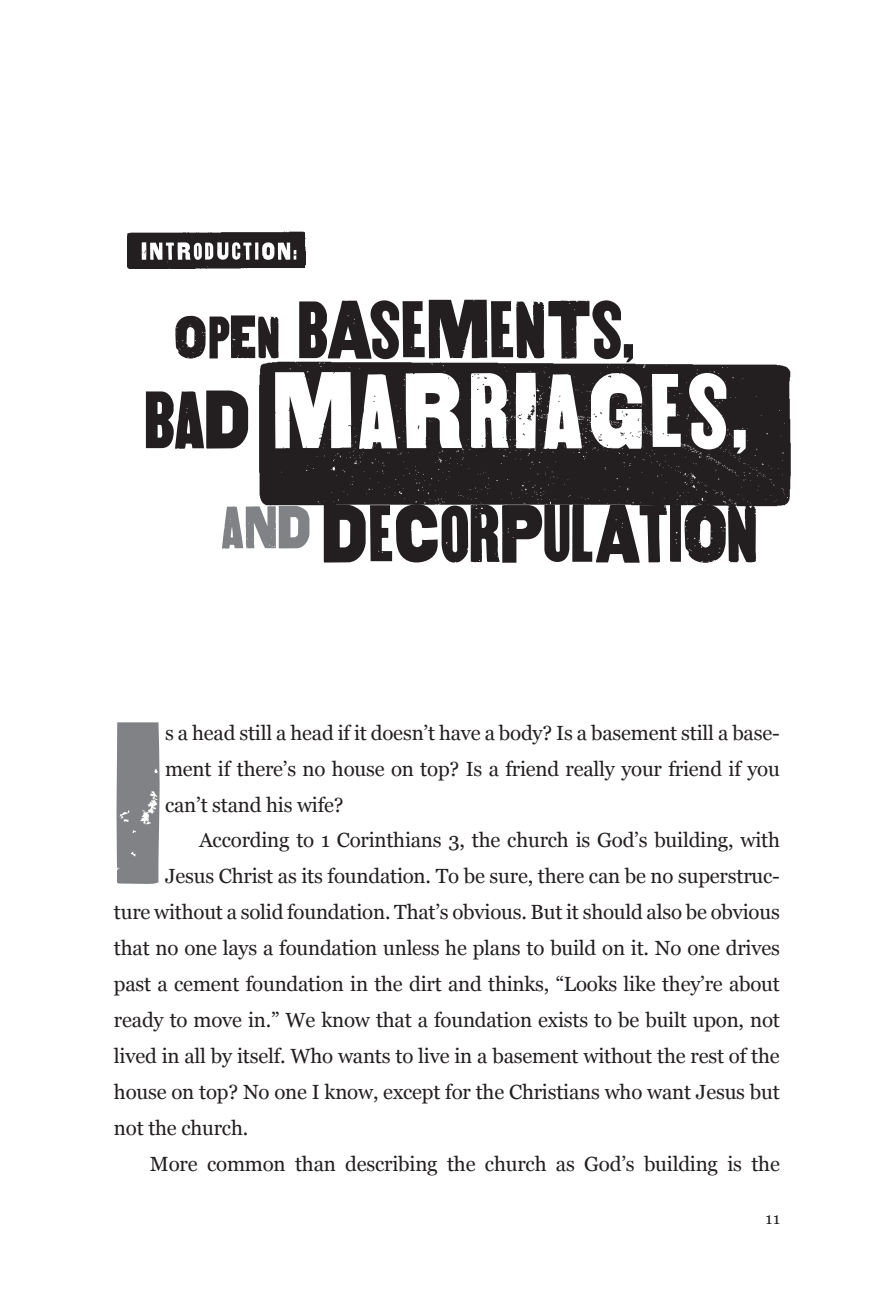
<style>
.page{position:relative;width:876px;height:1308px;background:#fff}
.page>*{position:absolute;margin:0;border:0;box-sizing:border-box;transform-origin:0 0}
.t1{font:201.2px "Goshen";color:#808285}
.t2{font:20.4px/36px "Georgia";letter-spacing:-.01em;color:#231f20;text-align:justify}
.t3{font:16px "Georgia";color:#231f20}
</style>
<div class="page">
<img style="left:259px;top:361px;width:532px;height:161px">
<img style="left:127px;top:231px;width:178px;height:38px">
<svg style="left:324px;top:504px;width:433px;height:59px"></svg>
<svg style="left:222px;top:506px;width:87px;height:43px"></svg>
<svg style="left:275px;top:372px;width:471px;height:81px"></svg>
<svg style="left:146px;top:391px;width:102px;height:58px"></svg>
<svg style="left:299px;top:300px;width:334px;height:62px"></svg>
<svg style="left:175px;top:315px;width:104px;height:44px"></svg>
<svg style="left:142px;top:242px;width:154px;height:18px"></svg>
<h1 class="t1" style="left:114px;top:692px;width:46px">I</h1>
<p class="t2" style="left:165px;top:715px;width:616px">s a head still a head if it doesn’t have a body? Is a basement still a base&shy;ment if there’s no house on top? Is a friend really your friend if you can’t stand his wife?</p>
<p class="t2" style="left:199px;top:823px;width:582px">According to 1 Corinthians 3, the church is God’s building, with</p>
<p class="t2" style="left:165px;top:859px;width:616px">Jesus Christ as its foundation. To be sure, there can be no superstruc-</p>
<p class="t2" style="left:114px;top:895px;width:667px">ture without a solid foundation. That’s obvious. But it should also be obvious</p>
<p class="t2" style="left:114px;top:931px;width:667px">that no one lays a foundation unless he plans to build on it. No one drives</p>
<p class="t2" style="left:114px;top:967px;width:667px">past a cement foundation in the dirt and thinks, “Looks like they’re about</p>
<p class="t2" style="left:114px;top:1003px;width:667px">ready to move in.” We know that a foundation exists to be built upon, not</p>
<p class="t2" style="left:114px;top:1039px;width:667px">lived in all by itself. Who wants to live in a basement without the rest of the</p>
<p class="t2" style="left:114px;top:1075px;width:667px">house on top? No one I know, except for the Christians who want Jesus but</p>
<p class="t2" style="left:114px;top:1111px;width:136px">not the church.</p>
<p class="t2" style="left:150px;top:1147px;width:631px">More common than describing the church as God’s building is the</p>
<p class="t3" style="left:766px;top:1209px;width:16px">11</p>
</div>
